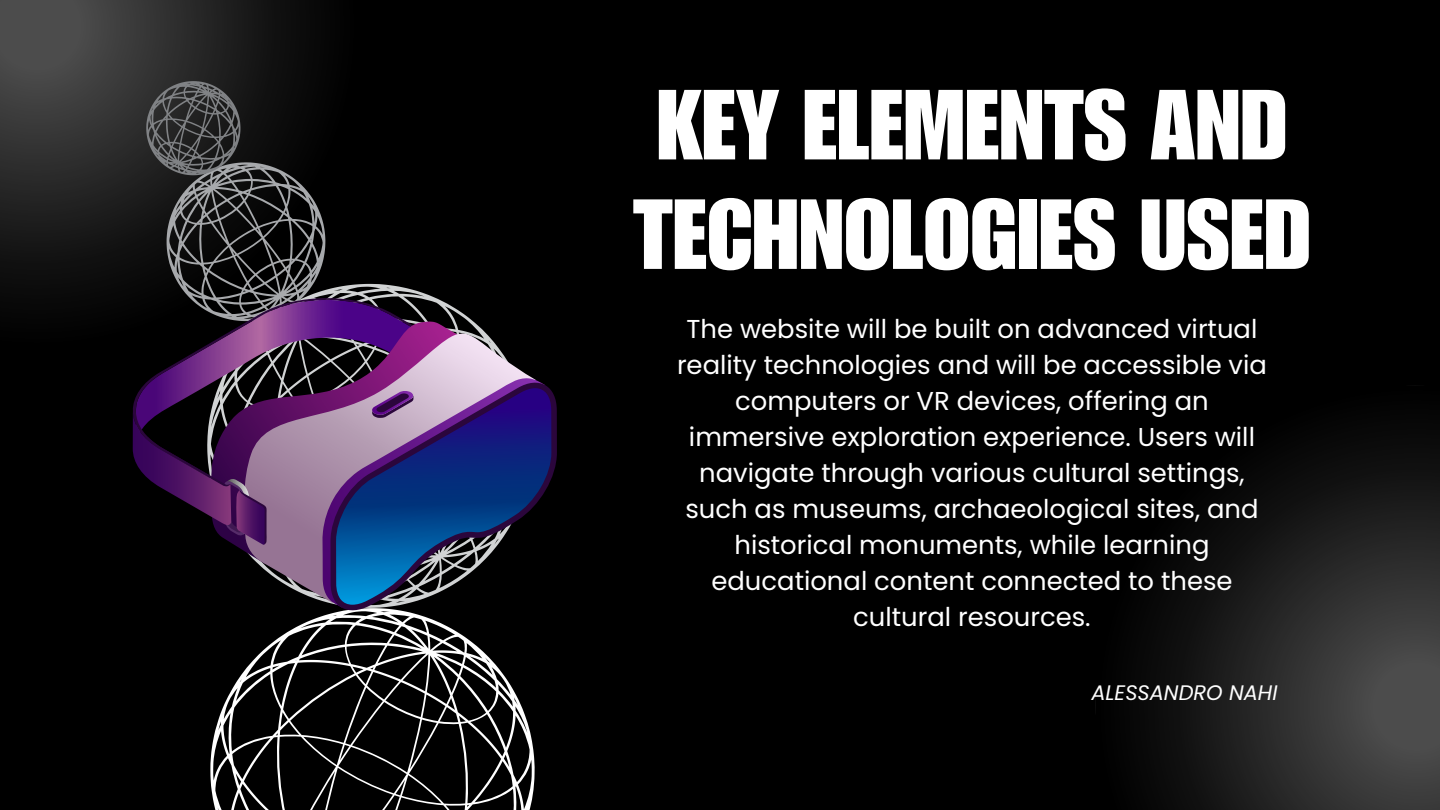
<style>
.page{position:relative;width:1440px;height:810px;background:#000}
.page>*{position:absolute;margin:0;border:0;box-sizing:border-box;transform-origin:0 0}
.t1{font:97.3px/109.5px "Impact LT Std";color:#fff}
.t2{font:25.9px/36px "Poppins";color:#fff;text-align:center}
.t3{font:italic 21px "Poppins";color:#fff}
</style>
<div class="page">
<svg style="left:0;top:0;width:326px;height:295px"></svg>
<svg style="left:210px;top:613px;width:325px;height:197px"></svg>
<svg style="left:325px;top:284px;width:159px;height:47px"></svg>
<svg style="left:146px;top:81px;width:179px;height:212px"></svg>
<svg style="left:1148px;top:438px;width:292px;height:372px"></svg>
<svg style="left:124px;top:293px;width:337px;height:159px"></svg>
<svg style="left:211px;top:321px;width:257px;height:229px"></svg>
<svg style="left:242px;top:331px;width:260px;height:270px"></svg>
<svg style="left:322px;top:377px;width:8px;height:226px;background:#794c84"></svg>
<svg style="left:330px;top:376px;width:227px;height:241px"></svg>
<svg style="left:336px;top:353px;width:215px;height:252px"></svg>
<svg style="left:133px;top:411px;width:134px;height:134px"></svg>
<p class="t1" style="left:633px;top:84px;width:679px">KEY ELEMENTS AND<br>TECHNOLOGIES USED</p>
<p class="t2" style="left:677px;top:311px;width:591px">The website will be built on advanced virtual reality technologies and will be accessible via computers or VR devices, offering an immersive exploration experience. Users will navigate through various cultural settings, such as museums, archaeological sites, and historical monuments, while learning educational content connected to these cultural resources.</p>
<p class="t3" style="left:1091px;top:678px;width:188px">ALESSANDRO NAHI</p>
</div>
